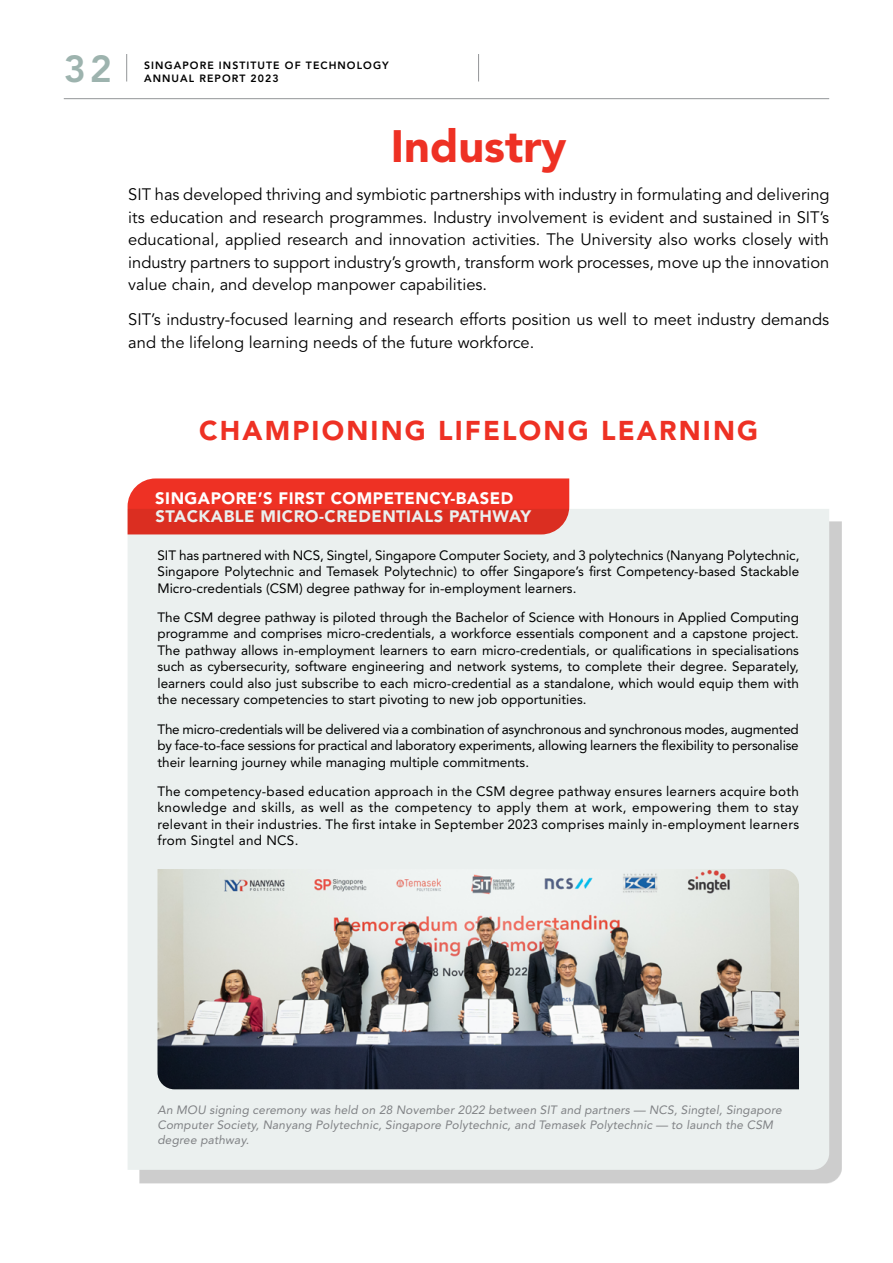
<style>
.page{position:relative;width:893px;height:1263px;background:#fff}
.page>*{position:absolute;margin:0;border:0;box-sizing:border-box;transform-origin:0 0}
.t1{font:900 45px "Avenir LT Std";color:#ee3124}
.t2{font:800 37.5px "Avenir LT Std";color:#9db3ae}
.t3{font:900 27px "Avenir LT Std";letter-spacing:.08em;color:#ee3124}
.t4{font:16.5px/22.5px "Avenir LT Std";color:#000;text-align:justify}
.t5{font:900 16.5px/18px "Avenir LT Std";letter-spacing:.03em;color:#fff}
.t6{font:13.5px/16.5px "Avenir LT Std";color:#000;text-align:justify}
.t7{font:italic 12px/15px "Avenir LT Std";letter-spacing:.01em;color:#808285}
.t8{font:800 10.5px "Avenir LT Std";letter-spacing:.1em;color:#000}
</style>
<div class="page">
<div style="left:140px;top:521px;width:702px;height:662px;background:#cdcdcd"></div>
<div style="left:128px;top:509px;width:701px;height:661px;background:#ebf0ef"></div>
<svg style="left:128px;top:478px;width:441px;height:56px;background:#e53327"></svg>
<img style="left:157px;top:869px;width:642px;height:220px">
<hr style="left:64px;top:98px;width:765px;height:1px;background:#939598">
<svg style="left:126px;top:54px;width:1px;height:27px"></svg>
<svg style="left:478px;top:54px;width:1px;height:27px"></svg>
<h2 class="t2" style="left:64px;top:46px;width:50px">32</h2>
<p class="t8" style="left:144px;top:59px;width:246px">SINGAPORE INSTITUTE OF TECHNOLOGY</p>
<p class="t8" style="left:144px;top:72px;width:136px">ANNUAL REPORT 2023</p>
<h1 class="t1" style="left:391px;top:119px;width:177px">Industry</h1>
<p class="t4" style="left:128px;top:184px;width:703px">SIT has developed thriving and symbiotic partnerships with industry in formulating and delivering its education and research programmes. Industry involvement is evident and sustained in SIT’s educational, applied research and innovation activities. The University also works closely with industry partners to support industry’s growth, transform work processes, move up the innovation value chain, and develop manpower capabilities.</p>
<p class="t4" style="left:128px;top:309px;width:702px">SIT’s industry-focused learning and research efforts position us well to meet industry demands and the lifelong learning needs of the future workforce.</p>
<h3 class="t3" style="left:199px;top:415px;width:560px">CHAMPIONING LIFELONG LEARNING</h3>
<p class="t5" style="left:155px;top:489px;width:377px">SINGAPORE’S FIRST COMPETENCY-BASED<br>STACKABLE MICRO-CREDENTIALS PATHWAY</p>
<p class="t6" style="left:157px;top:547px;width:643px">SIT has partnered with NCS, Singtel, Singapore Computer Society, and 3 polytechnics (Nanyang Polytechnic, Singapore Polytechnic and Temasek Polytechnic) to offer Singapore’s first Competency-based Stackable Micro-credentials (CSM) degree pathway for in-employment learners.</p>
<p class="t6" style="left:157px;top:609px;width:643px">The CSM degree pathway is piloted through the Bachelor of Science with Honours in Applied Computing programme and comprises micro-credentials, a workforce essentials component and a capstone project.<br>The pathway allows in-employment learners to earn micro-credentials, or qualifications in specialisations such as cybersecurity, software engineering and network systems, to complete their degree. Separately, learners could also just subscribe to each micro-credential as a standalone, which would equip them with the necessary competencies to start pivoting to new job opportunities.</p>
<p class="t6" style="left:157px;top:721px;width:643px">The micro-credentials will be delivered via a combination of asynchronous and synchronous modes, augmented by face-to-face sessions for practical and laboratory experiments, allowing learners the flexibility to personalise their learning journey while managing multiple commitments.</p>
<p class="t6" style="left:157px;top:783px;width:643px">The competency-based education approach in the CSM degree pathway ensures learners acquire both knowledge and skills, as well as the competency to apply them at work, empowering them to stay relevant in their industries. The first intake in September 2023 comprises mainly in-employment learners from Singtel and NCS.</p>
<p class="t7" style="left:157px;top:1103px;width:626px">An MOU signing ceremony was held on 28 November 2022 between SIT and partners — NCS, Singtel, Singapore<br>Computer Society, Nanyang Polytechnic, Singapore Polytechnic, and Temasek Polytechnic — to launch the CSM degree pathway.</p>
</div>
